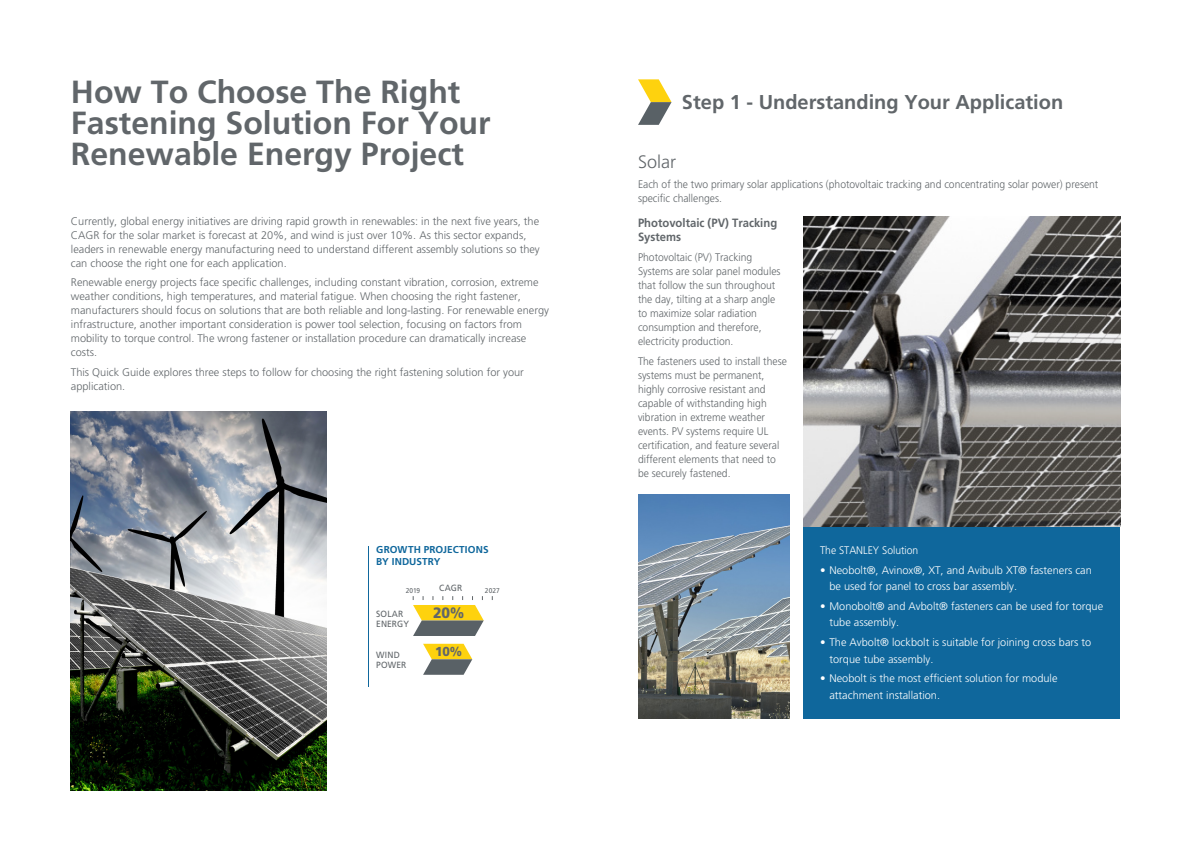
<style>
.page{position:relative;width:1191px;height:842px;background:#fff}
.page>*{position:absolute;margin:0;border:0;box-sizing:border-box;transform-origin:0 0}
.t1{font:700 32px/31px "Frutiger LT Std";color:#61666a}
.t2{font:700 20px "Frutiger LT Std";color:#61666a}
.t3{font:300 18px "Frutiger LT Std";color:#61666a}
.t4{font:900 15px "Frutiger LT Pro";color:#61666a;scale:.94 1}
.t5{font:900 13px "Frutiger LT Pro";color:#61666a;scale:.94 1}
.t6{font:700 12px/14px "Frutiger LT Std";color:#61666a;scale:.94 1}
.t7{font:300 11px/14px "Frutiger LT Std";color:#61666a}
.t8{font:300 11px/14px "Frutiger LT Std";color:#61666a;scale:.94 1}
.t9{font:300 11px/16.5px "Frutiger LT Std";color:#fff}
.t10{font:300 11px "Frutiger LT Std";color:#fff;scale:.94 1}
.t11{font:700 10px/12px "Frutiger LT Std";letter-spacing:.01em;color:#0f679c}
.t12{font:9px/10px "Frutiger LT Std";letter-spacing:.01em;color:#61666a;scale:.94 1}
.t13{font:7px "Frutiger LT Std";letter-spacing:.005em;color:#61666a;scale:.94 1}
</style>
<div class="page">
<div style="left:803px;top:526px;width:317px;height:193px;background:#0f679c"></div>
<svg style="left:423px;top:644px;width:49px;height:31px"></svg>
<hr style="left:369px;top:546px;width:1px;height:140px;background:#0f679c">
<svg style="left:413px;top:596px;width:71px;height:40px"></svg>
<img style="left:71px;top:411px;width:255px;height:380px">
<svg style="left:638px;top:79px;width:33px;height:46px"></svg>
<img style="left:638px;top:495px;width:151px;height:224px">
<img style="left:803px;top:217px;width:317px;height:309px">
<p class="t1" style="left:71px;top:77px;width:421px">How To Choose The Right<br>Fastening Solution For Your<br>Renewable Energy Project</p>
<p class="t7" style="left:71px;top:214px;width:470px">Currently, global energy initiatives are driving rapid growth in renewables: in the next five years, the CAGR for the solar market is forecast at 20%, and wind is just over 10%. As this sector expands, leaders in renewable energy manufacturing need to understand different assembly solutions so they can choose the right one for each application.</p>
<p class="t7" style="left:71px;top:276px;width:479px">Renewable energy projects face specific challenges, including constant vibration, corrosion, extreme weather conditions, high temperatures, and material fatigue. When choosing the right fastener, manufacturers should focus on solutions that are both reliable and long-lasting. For renewable energy infrastructure, another important consideration is power tool selection, focusing on factors from mobility to torque control. The wrong fastener or installation procedure can dramatically increase costs.</p>
<p class="t7" style="left:71px;top:365px;width:454px">This Quick Guide explores three steps to follow for choosing the right fastening solution for your application.</p>
<p class="t11" style="left:376px;top:544px;width:114px">GROWTH PROJECTIONS<br>BY INDUSTRY</p>
<p class="t12" style="left:439px;top:582px;width:26px">CAGR</p>
<p class="t13" style="left:406px;top:587px;width:17px">2019</p>
<p class="t13" style="left:485px;top:587px;width:17px">2027</p>
<p class="t12" style="left:376px;top:609px;width:36px">SOLAR<br>ENERGY</p>
<p class="t12" style="left:376px;top:650px;width:33px">WIND<br>POWER</p>
<p class="t4" style="left:433px;top:604px;width:35px">20%</p>
<p class="t5" style="left:435px;top:644px;width:30px">10%</p>
<p class="t2" style="left:682px;top:90px;width:383px">Step 1 - Understanding Your Application</p>
<p class="t3" style="left:638px;top:152px;width:39px">Solar</p>
<p class="t8" style="left:638px;top:177px;width:491px">Each of the two primary solar applications (photovoltaic tracking and concentrating solar power) present specific challenges.</p>
<p class="t6" style="left:638px;top:216px;width:150px">Photovoltaic (PV) Tracking<br>Systems</p>
<p class="t8" style="left:638px;top:250px;width:153px">Photovoltaic (PV) Tracking<br>Systems are solar panel modules that follow the sun throughout the day, tilting at a sharp angle to maximize solar radiation consumption and therefore, electricity production.</p>
<p class="t8" style="left:638px;top:354px;width:160px">The fasteners used to install these systems must be permanent, highly corrosive resistant and capable of withstanding high vibration in extreme weather events. PV systems require UL certification, and feature several different elements that need to be securely fastened.</p>
<p class="t10" style="left:820px;top:544px;width:106px">The STANLEY Solution</p>
<p class="t9" style="left:829px;top:562px;width:264px;text-indent:-9px">• Neobolt®, Avinox®, XT, and Avibulb XT® fasteners can be used for panel to cross bar assembly.</p>
<p class="t9" style="left:829px;top:598px;width:275px;text-indent:-9px">• Monobolt® and Avbolt® fasteners can be used for torque tube assembly.</p>
<p class="t9" style="left:829px;top:634px;width:263px;text-indent:-9px">• The Avbolt® lockbolt is suitable for joining cross bars to torque tube assembly.</p>
<p class="t9" style="left:829px;top:670px;width:229px;text-indent:-9px">• Neobolt is the most efficient solution for module attachment installation.</p>
</div>
